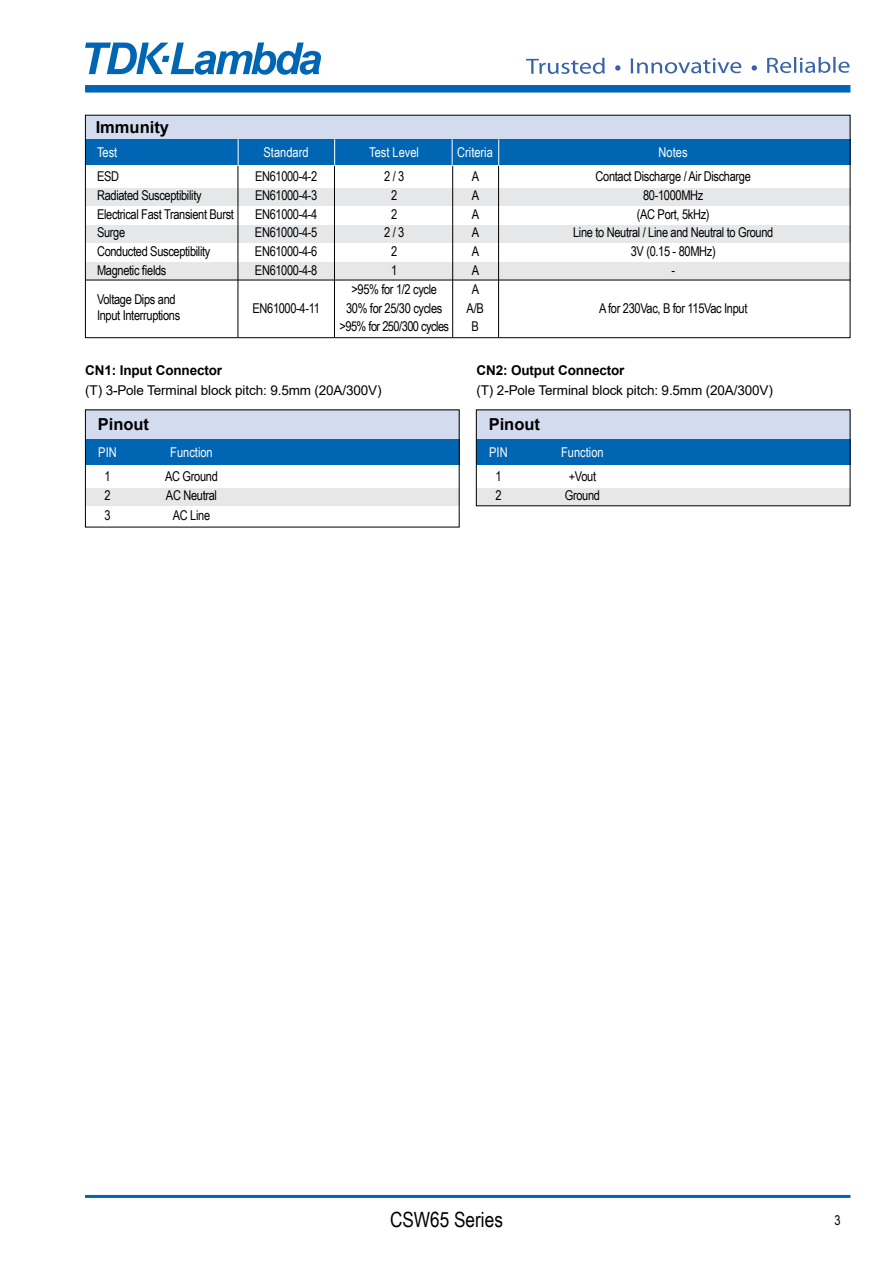
<style>
.page{position:relative;width:893px;height:1263px;background:#fff}
.page>*{position:absolute;margin:0;border:0;box-sizing:border-box;transform-origin:0 0}
.t1{font:21px "Arial Narrow";color:#000}
.t2{font:700 16.5px "Arial";color:#000}
.t3{font:13.5px "Arial Narrow";letter-spacing:-.025em;color:#000}
.t4{font:13.5px "Arial";letter-spacing:-.01em;color:#000}
.t5{font:13.5px "Arial Narrow";color:#fff}
.t6{font:700 13.5px "Arial";letter-spacing:-.01em;color:#000}
</style>
<div class="page">
<div style="left:85px;top:85px;width:765px;height:8px;background:#0066b3"></div>
<hr style="left:85px;top:1195px;width:765px;height:3px;background:#0066b3">
<svg style="left:85px;top:43px;width:236px;height:32px"></svg>
<div style="left:85px;top:409px;width:375px;height:30px;background:#d3dcef"></div>
<div style="left:476px;top:409px;width:374px;height:30px;background:#d3dcef"></div>
<div style="left:85px;top:439px;width:375px;height:26px;background:#0066b3"></div>
<div style="left:476px;top:439px;width:374px;height:26px;background:#0066b3"></div>
<div style="left:85px;top:488px;width:375px;height:17px;background:#e6e7e8"></div>
<div style="left:476px;top:488px;width:374px;height:17px;background:#e6e7e8"></div>
<div style="left:85px;top:115px;width:765px;height:30px;background:#d3dcef"></div>
<div style="left:85px;top:139px;width:765px;height:26px;background:#0066b3"></div>
<div style="left:85px;top:188px;width:765px;height:17px;background:#e6e7e8"></div>
<div style="left:85px;top:225px;width:765px;height:17px;background:#e6e7e8"></div>
<div style="left:85px;top:263px;width:765px;height:17px;background:#e6e7e8"></div>
<div style="left:85px;top:115px;width:765px;height:223px;border:1px solid #000"></div>
<hr style="left:334px;top:166px;width:1px;height:171px;background:#000">
<hr style="left:452px;top:166px;width:1px;height:171px;background:#000">
<hr style="left:498px;top:166px;width:1px;height:171px;background:#000">
<hr style="left:238px;top:166px;width:1px;height:171px;background:#000">
<hr style="left:86px;top:280px;width:764px;height:1px;background:#000">
<svg style="left:334px;top:139px;width:1px;height:26px"></svg>
<svg style="left:238px;top:139px;width:1px;height:26px"></svg>
<svg style="left:452px;top:139px;width:1px;height:26px"></svg>
<svg style="left:498px;top:139px;width:1px;height:26px"></svg>
<svg style="left:526px;top:58px;width:79px;height:16px"></svg>
<svg style="left:631px;top:58px;width:110px;height:15px"></svg>
<svg style="left:767px;top:57px;width:63px;height:16px"></svg>
<hr style="left:833px;top:57px;width:3px;height:16px;background:#3863a8">
<svg style="left:838px;top:62px;width:11px;height:11px"></svg>
<svg style="left:615px;top:65px;width:5px;height:6px"></svg>
<svg style="left:752px;top:65px;width:5px;height:6px"></svg>
<p class="t2" style="left:96px;top:121px;width:75px">Immunity</p>
<p class="t5" style="left:97px;top:143px;width:22px">Test</p>
<p class="t5" style="left:264px;top:143px;width:46px">Standard</p>
<p class="t5" style="left:369px;top:143px;width:51px">Test Level</p>
<p class="t5" style="left:457px;top:143px;width:37px">Criteria</p>
<p class="t5" style="left:659px;top:143px;width:30px">Notes</p>
<p class="t3" style="left:97px;top:167px;width:24px">ESD</p>
<p class="t3" style="left:255px;top:167px;width:64px">EN61000-4-2</p>
<p class="t3" style="left:384px;top:167px;width:22px">2 / 3</p>
<p class="t3" style="left:472px;top:167px;width:9px">A</p>
<p class="t3" style="left:596px;top:167px;width:157px">Contact Discharge / Air Discharge</p>
<p class="t3" style="left:97px;top:185px;width:106px">Radiated Susceptibility</p>
<p class="t3" style="left:255px;top:185px;width:64px">EN61000-4-3</p>
<p class="t3" style="left:391px;top:185px;width:8px">2</p>
<p class="t3" style="left:472px;top:185px;width:9px">A</p>
<p class="t3" style="left:643px;top:185px;width:62px">80-1000MHz</p>
<p class="t3" style="left:97px;top:204px;width:138px">Electrical Fast Transient Burst</p>
<p class="t3" style="left:255px;top:204px;width:64px">EN61000-4-4</p>
<p class="t3" style="left:391px;top:204px;width:8px">2</p>
<p class="t3" style="left:472px;top:204px;width:9px">A</p>
<p class="t3" style="left:637px;top:204px;width:74px">(AC Port, 5kHz)</p>
<p class="t3" style="left:97px;top:223px;width:30px">Surge</p>
<p class="t3" style="left:255px;top:223px;width:64px">EN61000-4-5</p>
<p class="t3" style="left:384px;top:223px;width:22px">2 / 3</p>
<p class="t3" style="left:472px;top:223px;width:9px">A</p>
<p class="t3" style="left:573px;top:223px;width:202px">Line to Neutral / Line and Neutral to Ground</p>
<p class="t3" style="left:97px;top:242px;width:115px">Conducted Susceptibility</p>
<p class="t3" style="left:255px;top:242px;width:64px">EN61000-4-6</p>
<p class="t3" style="left:391px;top:242px;width:8px">2</p>
<p class="t3" style="left:472px;top:242px;width:9px">A</p>
<p class="t3" style="left:631px;top:242px;width:87px">3V (0.15 - 80MHz)</p>
<p class="t3" style="left:97px;top:260px;width:71px">Magnetic 昀椀elds</p>
<p class="t3" style="left:255px;top:260px;width:64px">EN61000-4-8</p>
<p class="t3" style="left:391px;top:260px;width:8px">1</p>
<p class="t3" style="left:472px;top:260px;width:9px">A</p>
<p class="t3" style="left:671px;top:260px;width:5px">-</p>
<p class="t3" style="left:97px;top:294px;width:80px">Voltage Dips and</p>
<p class="t3" style="left:351px;top:279px;width:87px">&gt;95% for 1/2 cycle</p>
<p class="t3" style="left:472px;top:279px;width:9px">A</p>
<p class="t3" style="left:252px;top:298px;width:69px">EN61000-4-11</p>
<p class="t3" style="left:346px;top:298px;width:98px">30% for 25/30 cycles</p>
<p class="t3" style="left:467px;top:298px;width:19px">A/B</p>
<p class="t3" style="left:599px;top:298px;width:150px">A for 230Vac, B for 115Vac Input</p>
<p class="t3" style="left:339px;top:317px;width:111px">&gt;95% for 250/300 cycles</p>
<p class="t3" style="left:471px;top:317px;width:9px">B</p>
<p class="t3" style="left:97px;top:310px;width:85px">Input Interruptions</p>
<p class="t6" style="left:85px;top:366px;width:138px">CN1: Input Connector</p>
<p class="t4" style="left:85px;top:385px;width:298px">(T) 3-Pole Terminal block pitch: 9.5mm (20A/300V)</p>
<p class="t6" style="left:476px;top:366px;width:150px">CN2: Output Connector</p>
<p class="t4" style="left:476px;top:385px;width:298px">(T) 2-Pole Terminal block pitch: 9.5mm (20A/300V)</p>
<p class="t2" style="left:98px;top:418px;width:53px">Pinout</p>
<p class="t2" style="left:489px;top:418px;width:53px">Pinout</p>
<p class="t5" style="left:98px;top:447px;width:20px">PIN</p>
<p class="t5" style="left:170px;top:447px;width:44px">Function</p>
<p class="t3" style="left:105px;top:471px;width:8px">1</p>
<p class="t3" style="left:165px;top:471px;width:54px">AC Ground</p>
<p class="t3" style="left:105px;top:491px;width:8px">2</p>
<p class="t3" style="left:166px;top:491px;width:53px">AC Neutral</p>
<p class="t3" style="left:105px;top:505px;width:8px">3</p>
<p class="t3" style="left:173px;top:505px;width:39px">AC Line</p>
<p class="t5" style="left:489px;top:447px;width:20px">PIN</p>
<p class="t5" style="left:561px;top:447px;width:44px">Function</p>
<p class="t3" style="left:495px;top:471px;width:8px">1</p>
<p class="t3" style="left:569px;top:466px;width:29px">+Vout</p>
<p class="t3" style="left:495px;top:491px;width:8px">2</p>
<p class="t3" style="left:565px;top:491px;width:37px">Ground</p>
<h1 class="t1" style="left:390px;top:1211px;width:114px">CSW65 Series</h1>
<p class="t3" style="left:835px;top:1215px;width:8px">3</p>
</div>
